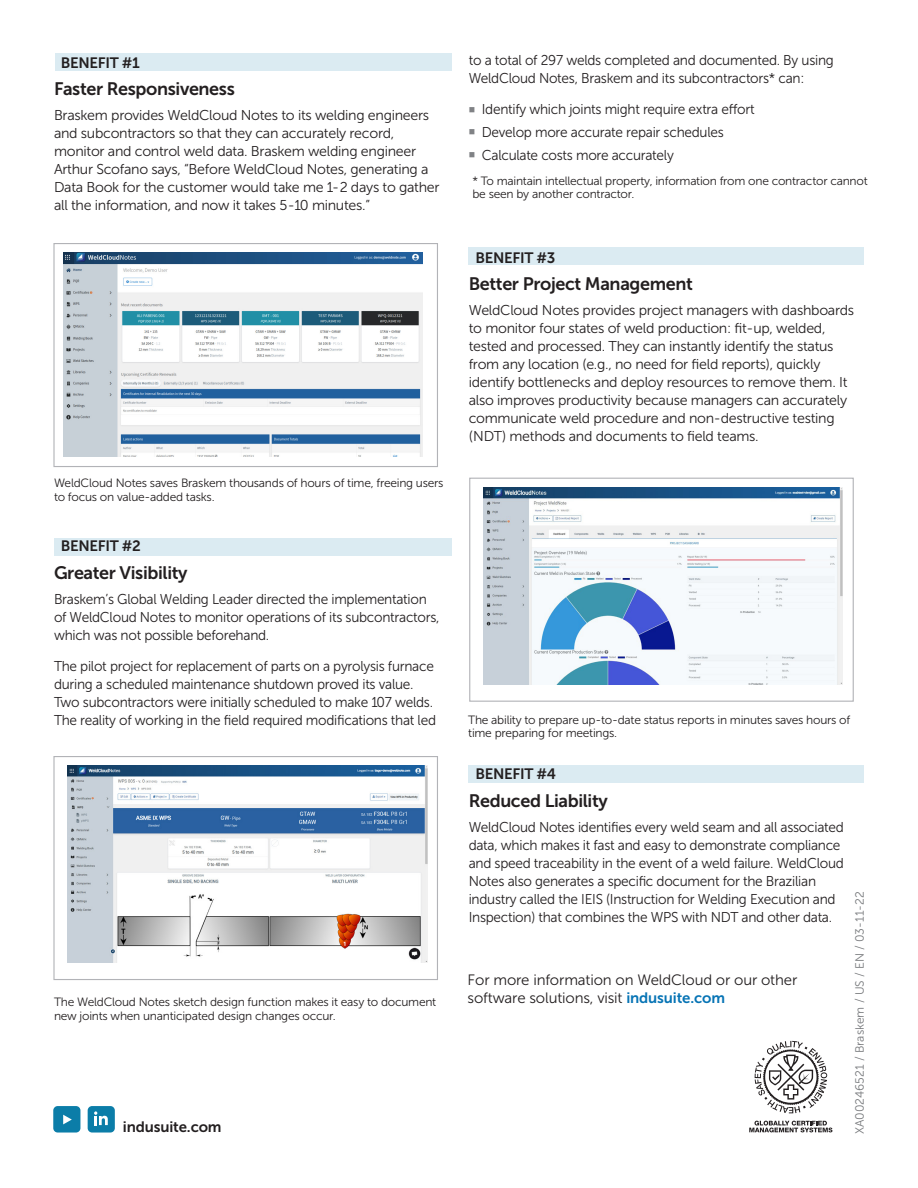
<style>
.page{position:relative;width:918px;height:1188px;background:#fff}
.page>*{position:absolute;margin:0;border:0;box-sizing:border-box;transform-origin:0 0}
.Body_Text{font:18px "Museo Sans 700";letter-spacing:-.02em;color:#231f20}
.Body_Text-2{font:15px/18px "Museo Sans 300";letter-spacing:-.01em;color:#231f20}
.Body_Text-3{font:15px "Museo Sans 700";letter-spacing:-.02em;color:#231f20}
.Body_Text-4{font:14.25px/18px "Museo Sans 300";letter-spacing:-.02em;color:#231f20;scale:.96 1}
.Body_Text-5{font:14.25px/18px "Museo Sans 300";letter-spacing:-.02em;color:#231f20}
.Body_Text-6{font:12px/13.5px "Museo Sans 300";letter-spacing:-.02em;color:#231f20}
.t1{font:12px "Museo Sans 300";color:#76787b}
.s1{color:#808285}
.s2{font-family:"Museo Sans 700";color:#0774b5}
</style>
<div class="page">
<div style="left:54px;top:538px;width:397px;height:18px;background:#dbebf2"></div>
<div style="left:468px;top:248px;width:396px;height:17px;background:#dbebf2"></div>
<div style="left:468px;top:765px;width:396px;height:18px;background:#dbebf2"></div>
<div style="left:55px;top:53px;width:396px;height:18px;background:#dbebf2"></div>
<img style="left:63px;top:253px;width:360px;height:203px">
<img style="left:68px;top:766px;width:359px;height:197px">
<svg style="left:749px;top:1121px;width:83px;height:11px"></svg>
<svg style="left:755px;top:1041px;width:72px;height:72px"></svg>
<div style="left:88px;top:1106px;width:27px;height:26px;background:#0b7da8;border-radius:4px"></div>
<svg style="left:94px;top:1111px;width:14px;height:14px"></svg>
<div style="left:53px;top:1106px;width:27px;height:26px;background:#0b7da8;border-radius:4px"></div>
<svg style="left:63px;top:1115px;width:9px;height:9px"></svg>
<div style="left:53px;top:243px;width:385px;height:224px;border:1px solid #b2b3b7"></div>
<div style="left:53px;top:756px;width:385px;height:224px;border:1px solid #b2b3b7"></div>
<img style="left:483px;top:487px;width:360px;height:197px">
<div style="left:469px;top:478px;width:385px;height:224px;border:1px solid #b2b3b7"></div>
<p class="Body_Text-3" style="left:61px;top:54px;width:81px">BENEFIT #1</p>
<p class="Body_Text" style="left:54px;top:79px;width:182px">Faster Responsiveness</p>
<p class="Body_Text-5" style="left:54px;top:106px;width:387px">Braskem provides WeldCloud Notes to its welding engineers and subcontractors so that they can accurately record, monitor and control weld data. Braskem welding engineer Arthur Scofano says, “Before WeldCloud Notes, generating a Data Book for the customer would take me 1-2 days to gather all the information, and now it takes 5-10 minutes.”</p>
<p class="Body_Text-6" style="left:54px;top:476px;width:391px">WeldCloud Notes saves Braskem thousands of hours of time, freeing users to focus on value-added tasks.</p>
<p class="Body_Text-3" style="left:61px;top:538px;width:82px">BENEFIT #2</p>
<p class="Body_Text" style="left:54px;top:563px;width:135px">Greater Visibility</p>
<p class="Body_Text-4" style="left:54px;top:590px;width:403px">Braskem’s Global Welding Leader directed the implementation of WeldCloud Notes to monitor operations of its subcontractors, which was not possible beforehand.</p>
<p class="Body_Text-4" style="left:54px;top:657px;width:399px">The pilot project for replacement of parts on a pyrolysis furnace during a scheduled maintenance shutdown proved its value.<br>Two subcontractors were initially scheduled to make 107 welds.<br>The reality of working in the field required modifications that led</p>
<p class="Body_Text-6" style="left:54px;top:995px;width:384px">The WeldCloud Notes sketch design function makes it easy to document new joints when unanticipated design changes occur.</p>
<p class="Body_Text-3" style="left:123px;top:1119px;width:100px">indusuite.com</p>
<p class="Body_Text-4" style="left:469px;top:51px;width:382px">to a total of 297 welds completed and documented. By using<br>WeldCloud Notes, Braskem and its subcontractors* can:</p>
<p class="Body_Text-4" style="left:469px;top:100px;width:299px"><span class="s1">■</span> Identify which joints might require extra effort</p>
<p class="Body_Text-4" style="left:469px;top:123px;width:267px"><span class="s1">■</span> Develop more accurate repair schedules</p>
<p class="Body_Text-4" style="left:469px;top:146px;width:215px"><span class="s1">■</span> Calculate costs more accurately</p>
<p class="Body_Text-6" style="left:472px;top:174px;width:397px">* To maintain intellectual property, information from one contractor cannot be seen by another contractor.</p>
<p class="Body_Text-3" style="left:475px;top:249px;width:82px">BENEFIT #3</p>
<p class="Body_Text" style="left:469px;top:274px;width:226px">Better Project Management</p>
<p class="Body_Text-5" style="left:469px;top:301px;width:387px">WeldCloud Notes provides project managers with dashboards to monitor four states of weld production: fit-up, welded, tested and processed. They can instantly identify the status from any location (e.g., no need for field reports), quickly identify bottlenecks and deploy resources to remove them. It also improves productivity because managers can accurately communicate weld procedure and non-destructive testing (NDT) methods and documents to field teams.</p>
<p class="Body_Text-6" style="left:468px;top:713px;width:384px">The ability to prepare up-to-date status reports in minutes saves hours of time preparing for meetings.</p>
<p class="Body_Text-3" style="left:475px;top:766px;width:82px">BENEFIT #4</p>
<p class="Body_Text" style="left:469px;top:791px;width:141px">Reduced Liability</p>
<p class="Body_Text-4" style="left:469px;top:818px;width:392px">WeldCloud Notes identifies every weld seam and all associated data, which makes it fast and easy to demonstrate compliance and speed traceability in the event of a weld failure. WeldCloud Notes also generates a specific document for the Brazilian industry called the IEIS (Instruction for Welding Execution and Inspection) that combines the WPS with NDT and other data.</p>
<p class="Body_Text-2" style="left:468px;top:971px;width:331px">For more information on WeldCloud or our other software solutions, visit <span class="s2">indusuite.com</span></p>
<p class="t1" style="left:853px;top:1134px;width:244px;rotate:-90deg">XA00246521 / Braskem / US / EN / 03-11-22</p>
</div>
